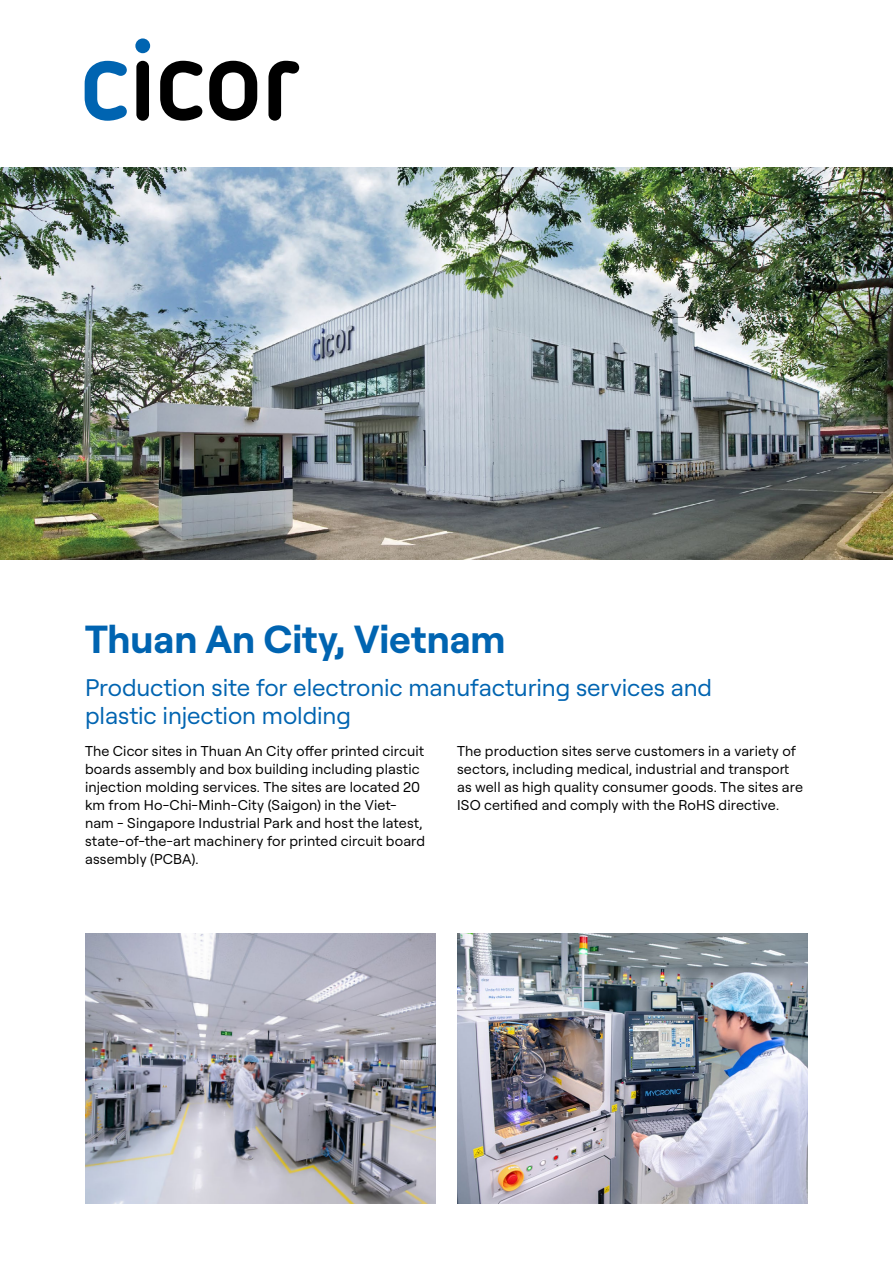
<style>
.page{position:relative;width:893px;height:1263px;background:#fff}
.page>*{position:absolute;margin:0;border:0;box-sizing:border-box;transform-origin:0 0}
.t1{font:700 39.15px "Roobert PRO";color:#0064b1}
.t2{font:24px/28.8px "Roobert PRO";letter-spacing:-.005em;color:#0064b1}
.t3{font:14.25px/18px "Roobert PRO";letter-spacing:.01em;color:#000}
</style>
<div class="page">
<svg style="left:85px;top:61px;width:42px;height:60px"></svg>
<div style="left:135px;top:38px;width:15px;height:15px;background:#0064b1;border-radius:50%"></div>
<div style="left:136px;top:61px;width:13px;height:60px;background:#000;border-radius:6px"></div>
<svg style="left:160px;top:61px;width:42px;height:60px"></svg>
<svg style="left:209px;top:61px;width:48px;height:60px"></svg>
<svg style="left:268px;top:61px;width:31px;height:60px"></svg>
<img style="left:0;top:168px;width:893px;height:392px">
<img style="left:85px;top:933px;width:351px;height:270px">
<img style="left:457px;top:933px;width:351px;height:270px">
<h1 class="t1" style="left:85px;top:610px;width:422px">Thuan An City, Vietnam</h1>
<h2 class="t2" style="left:85px;top:671px;width:629px">Production site for electronic manufacturing services and plastic injection molding</h2>
<p class="t3" style="left:85px;top:741px;width:342px">The Cicor sites in Thuan An City offer printed circuit boards assembly and box building including plastic injection molding services. The sites are located 20 km from Ho-Chi-Minh-City (Saigon) in the Viet&shy;nam - Singapore Industrial Park and host the latest, state-of-the-art machinery for printed circuit board assembly (PCBA).</p>
<p class="t3" style="left:457px;top:741px;width:347px">The production sites serve customers in a variety of sectors, including medical, industrial and transport as well as high quality consumer goods. The sites are ISO certified and comply with the RoHS directive.</p>
</div>
